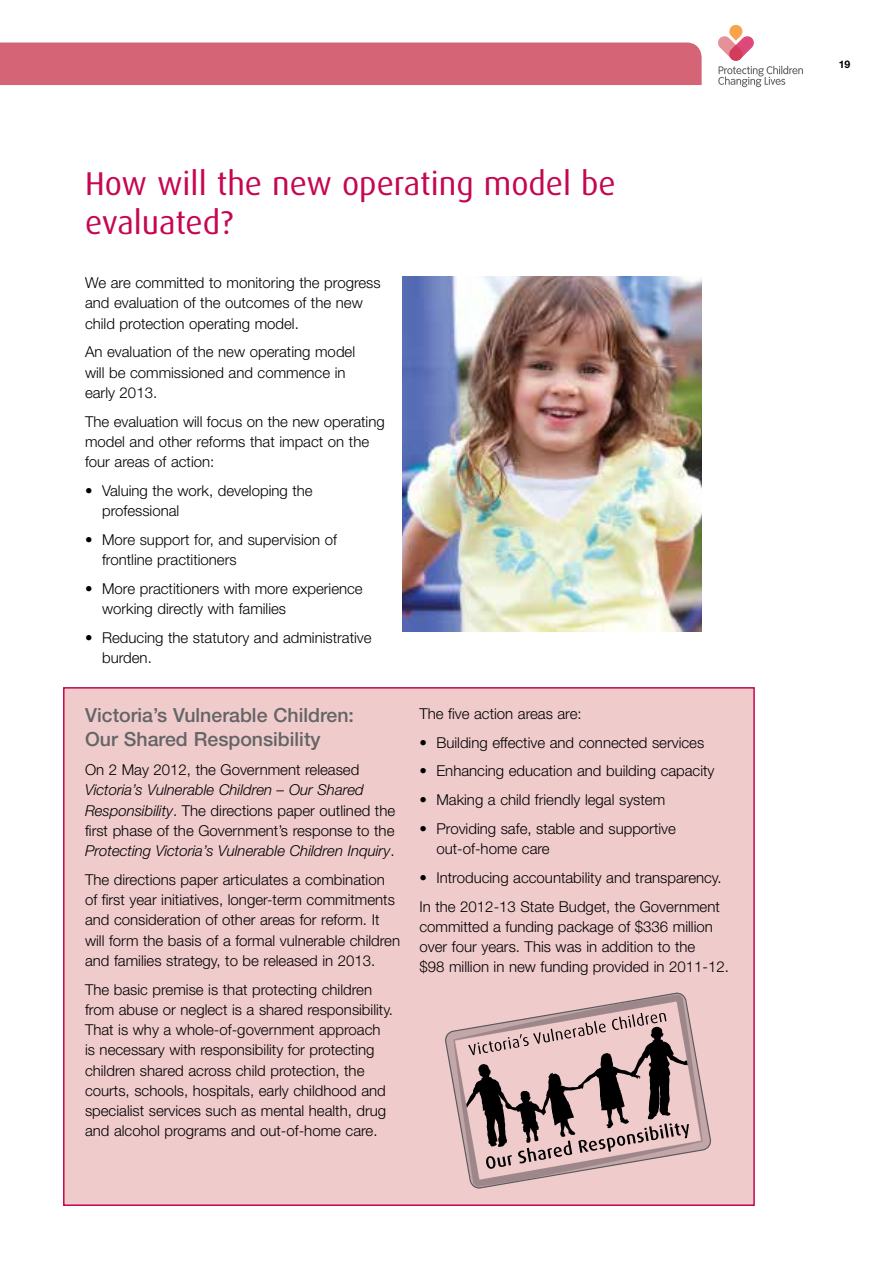
<style>
.page{position:relative;width:893px;height:1263px;background:#fff}
.page>*{position:absolute;margin:0;border:0;box-sizing:border-box;transform-origin:0 0}
.t1{font:33px/39px "Dax";color:#c60651}
.t2{font:500 19.5px/24px "Helvetica Neue CE";color:#636466}
.t3{font:300 15px/20.2px "Helvetica Neue";color:#000}
.t4{font:italic 300 15px "Helvetica Neue CE";color:#000}
.t5{font:700 10.5px "Helvetica Neue";color:#000}
.s1{font-family:"Helvetica Neue CE";font-style:italic}
.s2{font-family:"Helvetica Neue";font-style:normal}
</style>
<div class="page">
<div style="left:0;top:43px;width:702px;height:42px;background:#d56477"></div>
<svg style="left:718px;top:24px;width:85px;height:63px"></svg>
<div style="left:63px;top:687px;width:692px;height:519px;background:#f0cbcc;border:2px solid #c60651"></div>
<img style="left:402px;top:276px;width:300px;height:355px">
<svg style="left:445px;top:992px;width:266px;height:197px"></svg>
<h1 class="t1" style="left:85px;top:164px;width:532px">How will the new operating model be evaluated?</h1>
<p class="t3" style="left:85px;top:272px;width:297px">We are committed to monitoring the progress and evaluation of the outcomes of the new child protection operating model.</p>
<p class="t3" style="left:85px;top:342px;width:272px">An evaluation of the new operating model will be commissioned and commence in early 2013.</p>
<p class="t3" style="left:85px;top:411px;width:301px">The evaluation will focus on the new operating model and other reforms that impact on the four areas of action:</p>
<p class="t3" style="left:102px;top:480px;width:212px;text-indent:-17px">• Valuing the work, developing the professional</p>
<p class="t3" style="left:102px;top:529px;width:236px;text-indent:-17px">• More support for, and supervision of frontline practitioners</p>
<p class="t3" style="left:102px;top:578px;width:262px;text-indent:-17px">• More practitioners with more experience working directly with families</p>
<p class="t3" style="left:102px;top:627px;width:271px;text-indent:-17px">• Reducing the statutory and administrative burden.</p>
<h2 class="t2" style="left:85px;top:703px;width:270px">Victoria’s Vulnerable Children:<br>Our Shared Responsibility</h2>
<p class="t3" style="left:85px;top:759px;width:276px">On 2 May 2012, the Government released</p>
<p class="t4" style="left:85px;top:781px;width:280px">Victoria’s Vulnerable Children – Our Shared</p>
<p class="t3" style="left:85px;top:800px;width:312px"><span class="s1">Responsibility</span>. The directions paper outlined the first phase of the Government’s response to the</p>
<p class="t4" style="left:85px;top:842px;width:311px">Protecting Victoria’s Vulnerable Children Inquiry<span class="s2">.</span></p>
<p class="t3" style="left:85px;top:869px;width:317px">The directions paper articulates a combination of first year initiatives, longer-term commitments and consideration of other areas for reform. It will form the basis of a formal vulnerable children and families strategy, to be released in 2013.</p>
<p class="t3" style="left:85px;top:979px;width:310px">The basic premise is that protecting children from abuse or neglect is a shared responsibility.<br>That is why a whole-of-government approach is necessary with responsibility for protecting children shared across child protection, the courts, schools, hospitals, early childhood and specialist services such as mental health, drug and alcohol programs and out-of-home care.</p>
<p class="t3" style="left:419px;top:703px;width:164px">The five action areas are:</p>
<p class="t3" style="left:419px;top:732px;width:286px">• Building effective and connected services</p>
<p class="t3" style="left:419px;top:760px;width:297px">• Enhancing education and building capacity</p>
<p class="t3" style="left:419px;top:789px;width:247px">• Making a child friendly legal system</p>
<p class="t3" style="left:436px;top:818px;width:241px;text-indent:-17px">• Providing safe, stable and supportive out-of-home care</p>
<p class="t3" style="left:419px;top:863px;width:304px;line-height:28.8px">• Introducing accountability and transparency.<br>In the 2012-13 State Budget, the Government</p>
<p class="t3" style="left:419px;top:916px;width:311px">committed a funding package of $336 million over four years. This was in addition to the<br>$98 million in new funding provided in 2011-12.</p>
<p class="t5" style="left:839px;top:58px;width:13px">19</p>
</div>
